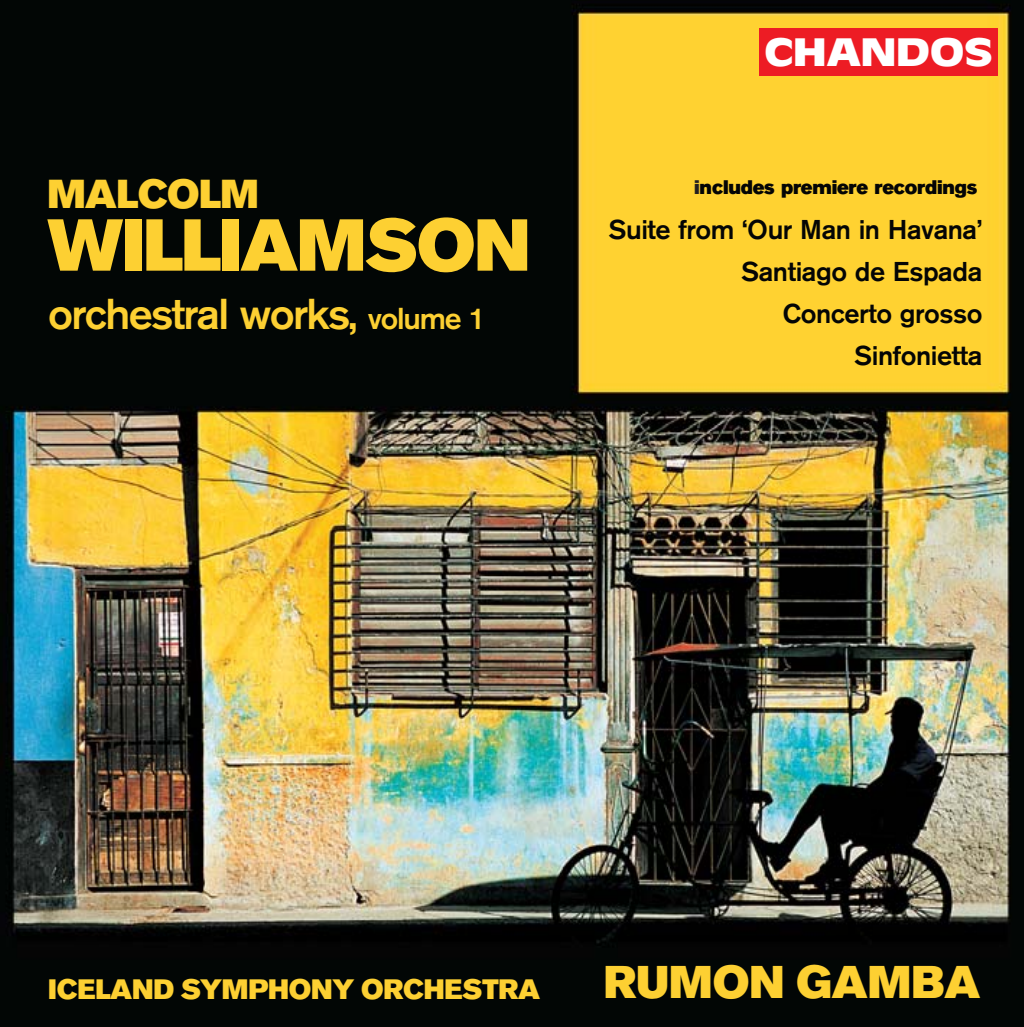
<style>
.page{position:relative;width:1024px;height:1027px;background:#fff}
.page>*{position:absolute;margin:0;border:0;box-sizing:border-box;transform-origin:0 0}
.t1{font:72.6px "Akzidenz Grotesk BQ Super";letter-spacing:-.02em;color:#fdd032}
.t2{font:45.3px "Akzidenz Grotesk BQ Super";color:#fdd032}
.t3{font:500 42.9px "Akzidenz Grotesk BQ";letter-spacing:-.04em;color:#fdd032}
.t4{font:40.2px "Akzidenz Grotesk BQ Super";letter-spacing:-.015em;color:#fdd032}
.t5{font:900 37.2px "Antique Olive";letter-spacing:-.02em;color:#fff;scale:1.29 1}
.t6{font:27.9px "Akzidenz Grotesk BQ Super";letter-spacing:-.005em;color:#fdd032}
.t7{font:500 27px/42px "Akzidenz Grotesk BQ";letter-spacing:-.015em;color:#040505;text-align:right}
.t8{font:19.5px "Akzidenz Grotesk BQ Super";letter-spacing:-.015em;color:#040505}
.s1{font-size:30px}
.s2{color:#231f20}
</style>
<div class="page">
<img style="left:0;top:0;width:1024px;height:1027px">
<h3 class="t4" style="left:47px;top:179px;width:213px">MALCOLM</h3>
<h1 class="t1" style="left:47px;top:219px;width:484px">WILLIAMSON</h1>
<h3 class="t3" style="left:48px;top:298px;width:439px">orchestral works, <span class="s1">volume 1</span></h3>
<h3 class="t5" style="left:764px;top:38px;width:179px">CHANDOS</h3>
<p class="t8" style="left:694px;top:180px;width:285px"><span class="s2">i</span>ncludes premiere recordings</p>
<p class="t7" style="left:608px;top:210px;width:375px">Suite from ‘Our Man in Havana’<br>Santiago de Espada<br>Concerto grosso<br>Sinfonietta</p>
<p class="t6" style="left:48px;top:978px;width:493px">ICELAND SYMPHONY ORCHESTRA</p>
<h2 class="t2" style="left:604px;top:965px;width:378px">RUMON GAMBA</h2>
</div>
